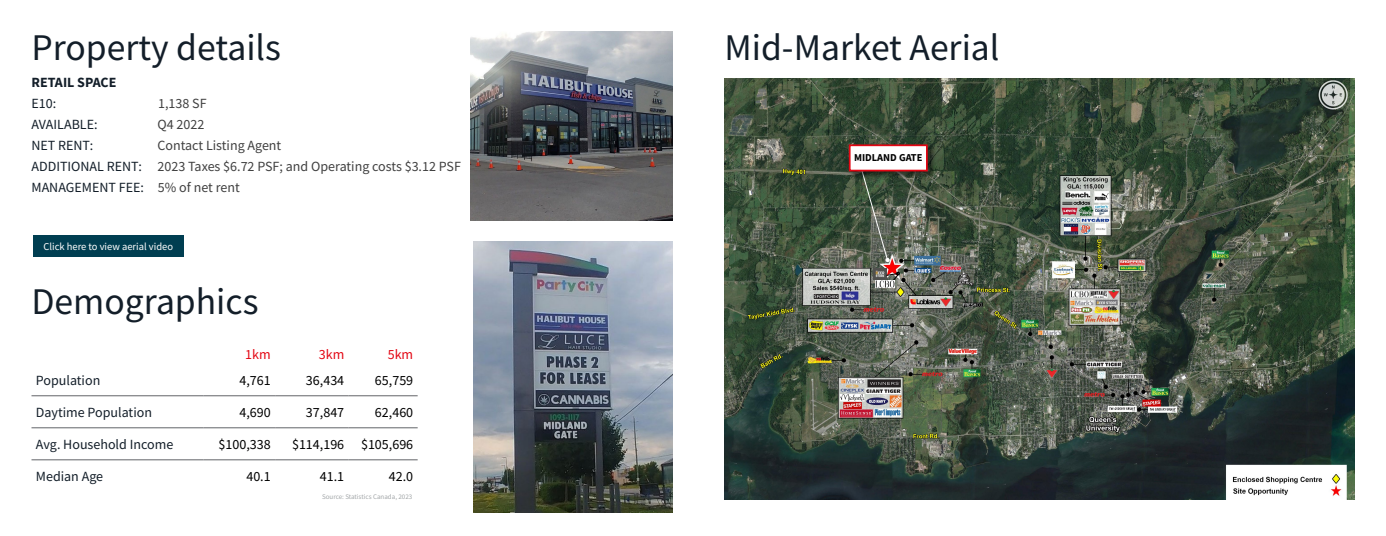
<style>
.page{position:relative;width:1386px;height:536px;background:#fff}
.page>*{position:absolute;margin:0;border:0;box-sizing:border-box;transform-origin:0 0}
.t1{font:37.62px "Source Sans Pro";color:#131e29}
.t2{font:14px/21px "Source Sans Pro";color:#404040}
.t3{font:14px "Source Sans Pro";color:#131e29}
.t4{font:14px "Source Sans Pro";color:#000}
.t5{font:700 14px "Source Sans Pro";color:#131e29}
.t6{font:14px "Source Sans Pro";color:#e30613}
.t7{font:10.5px "Source Sans Pro";color:#fff}
.t8{font:700 10.5px "Source Sans Pro";color:#000}
.t9{font:7px "Source Sans Pro";color:#a3a7a9}
.s1{color:#131e29}
</style>
<div class="page">
<img style="left:724px;top:79px;width:630px;height:420px">
<hr style="left:32px;top:395px;width:172px;height:1px;background:#626468">
<hr style="left:204px;top:395px;width:71px;height:1px;background:#626468">
<hr style="left:275px;top:395px;width:74px;height:1px;background:#626468">
<hr style="left:349px;top:395px;width:69px;height:1px;background:#626468">
<hr style="left:32px;top:427px;width:172px;height:1px;background:#626468">
<hr style="left:204px;top:427px;width:71px;height:1px;background:#626468">
<hr style="left:275px;top:427px;width:74px;height:1px;background:#626468">
<hr style="left:349px;top:427px;width:69px;height:1px;background:#626468">
<hr style="left:32px;top:459px;width:172px;height:1px;background:#626468">
<hr style="left:204px;top:459px;width:71px;height:1px;background:#626468">
<hr style="left:275px;top:459px;width:74px;height:1px;background:#626468">
<hr style="left:349px;top:459px;width:69px;height:1px;background:#626468">
<img style="left:470px;top:32px;width:203px;height:188px">
<img style="left:473px;top:241px;width:200px;height:271px">
<svg style="left:874px;top:268px;width:26px;height:17px"></svg>
<img style="left:875px;top:280px;width:20px;height:7px">
<div style="left:848px;top:143px;width:88px;height:37px;background:#000;opacity:.54"></div>
<div style="left:849px;top:144px;width:79px;height:27px;background:#fff;border:2px solid #e30613"></div>
<svg style="left:859px;top:168px;width:31px;height:94px;background:#566050"></svg>
<div style="left:33px;top:234px;width:151px;height:22px;background:#003e51"></div>
<p class="t1" style="left:32px;top:23px;width:251px">Property details</p>
<p class="t5" style="left:32px;top:73px;width:86px">RETAIL SPACE</p>
<p class="t3" style="left:32px;top:94px;width:26px">E10:</p>
<p class="t2" style="left:158px;top:93px;width:50px">1,138 SF</p>
<p class="t3" style="left:32px;top:115px;width:68px">AVAILABLE:</p>
<p class="t2" style="left:158px;top:114px;width:48px">Q4 2022</p>
<p class="t3" style="left:32px;top:136px;width:63px">NET RENT:</p>
<p class="t2" style="left:158px;top:135px;width:125px">Contact Listing Agent</p>
<p class="t2" style="left:32px;top:156px;width:431px"><span class="s1">ADDITIONAL RENT:</span> 2023 Taxes $6.72 PSF; and Operating costs $3.12 PSF<br><span class="s1">MANAGEMENT FEE:</span> 5% of net rent</p>
<p class="t7" style="left:43px;top:239px;width:131px">Click here to view aerial video</p>
<p class="t1" style="left:32px;top:277px;width:228px">Demographics</p>
<p class="t6" style="left:245px;top:345px;width:27px">1km</p>
<p class="t6" style="left:319px;top:345px;width:27px">3km</p>
<p class="t6" style="left:388px;top:345px;width:27px">5km</p>
<p class="t3" style="left:36px;top:371px;width:66px">Population</p>
<p class="t4" style="left:239px;top:371px;width:33px">4,761</p>
<p class="t4" style="left:306px;top:371px;width:40px">36,434</p>
<p class="t4" style="left:375px;top:371px;width:40px">65,759</p>
<p class="t3" style="left:36px;top:403px;width:118px">Daytime Population</p>
<p class="t4" style="left:239px;top:403px;width:33px">4,690</p>
<p class="t4" style="left:306px;top:403px;width:40px">37,847</p>
<p class="t4" style="left:375px;top:403px;width:40px">62,460</p>
<p class="t3" style="left:36px;top:435px;width:139px">Avg. Household Income</p>
<p class="t4" style="left:219px;top:435px;width:54px">$100,338</p>
<p class="t4" style="left:292px;top:435px;width:54px">$114,196</p>
<p class="t4" style="left:361px;top:435px;width:54px">$105,696</p>
<p class="t3" style="left:36px;top:467px;width:69px">Median Age</p>
<p class="t4" style="left:246px;top:467px;width:26px">40.1</p>
<p class="t4" style="left:320px;top:467px;width:26px">41.1</p>
<p class="t4" style="left:389px;top:467px;width:26px">42.0</p>
<p class="t9" style="left:322px;top:492px;width:92px">Source: Statistics Canada, 2023</p>
<p class="t1" style="left:724px;top:23px;width:277px">Mid-Market Aerial</p>
<p class="t8" style="left:854px;top:150px;width:70px">MIDLAND GATE</p>
</div>
